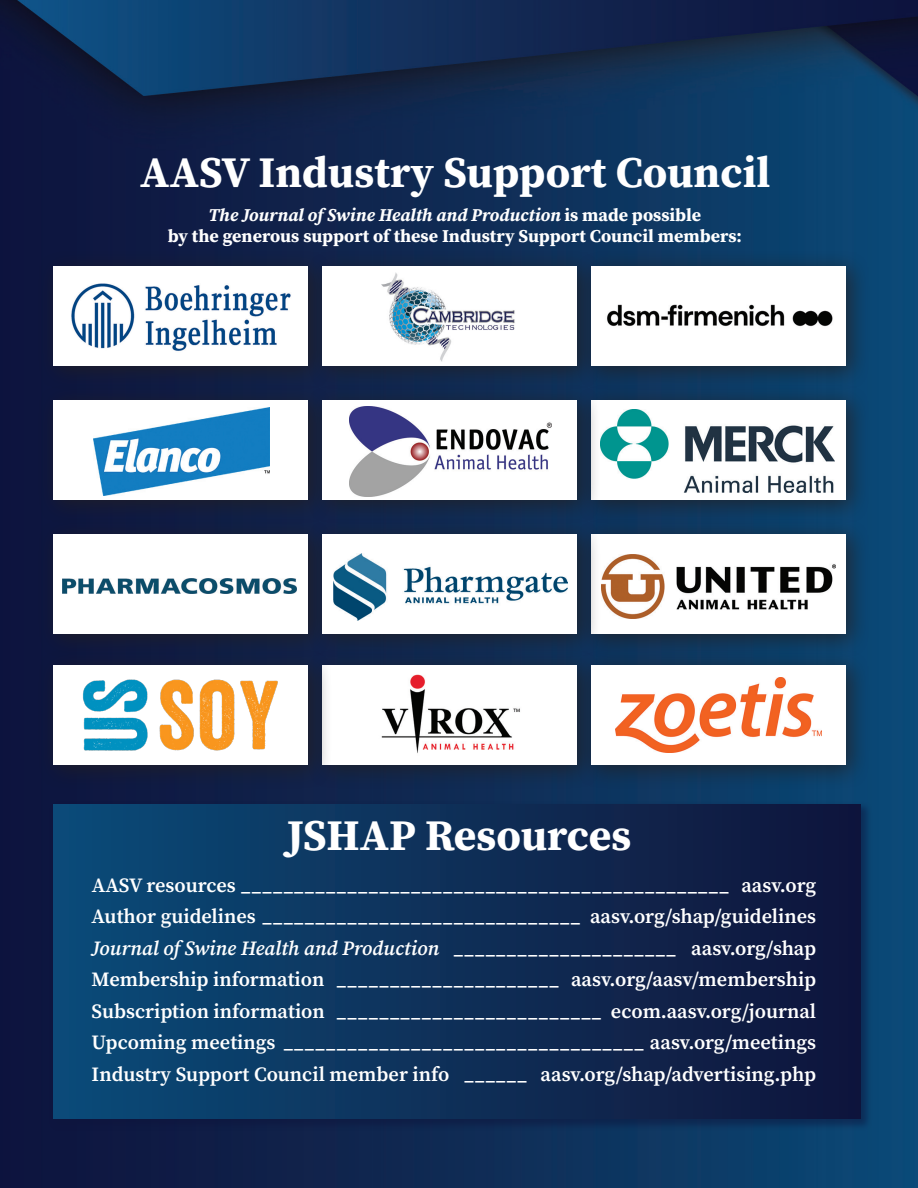
<style>
.page{position:relative;width:918px;height:1188px;background:#fff}
.page>*{position:absolute;margin:0;border:0;box-sizing:border-box;transform-origin:0 0}
.t1{font:700 43.5px "Source Serif Pro";color:#fff}
.t2{font:600 20.25px/31.5px "Source Serif Pro";color:#fff;text-align:justify}
.t3{font:700 18px/21px "Source Serif Pro";color:#fff;text-align:center}
.s1{font-style:italic}
</style>
<div class="page">
<img style="left:0;top:0;width:918px;height:1188px">
<div style="left:575px;top:384px;width:295px;height:140px;background:#231f20;opacity:.75"></div>
<div style="left:591px;top:400px;width:255px;height:100px;background:#fff"></div>
<div style="left:575px;top:518px;width:295px;height:140px;background:#231f20;opacity:.75"></div>
<div style="left:591px;top:534px;width:255px;height:100px;background:#fff"></div>
<div style="left:37px;top:384px;width:295px;height:140px;background:#111a3e"></div>
<div style="left:53px;top:400px;width:255px;height:100px;background:#fff"></div>
<div style="left:37px;top:250px;width:295px;height:140px;background:#101a3e"></div>
<div style="left:53px;top:266px;width:255px;height:100px;background:#fff"></div>
<div style="left:306px;top:649px;width:295px;height:140px;background:#231f20;opacity:.75"></div>
<div style="left:322px;top:665px;width:255px;height:100px;background:#fff"></div>
<div style="left:38px;top:518px;width:294px;height:140px;background:#111b3e"></div>
<div style="left:53px;top:534px;width:255px;height:100px;background:#fff"></div>
<div style="left:306px;top:250px;width:295px;height:140px;background:#231f20;opacity:.75"></div>
<div style="left:322px;top:266px;width:255px;height:100px;background:#fff"></div>
<div style="left:575px;top:649px;width:295px;height:140px;background:#231f20;opacity:.75"></div>
<div style="left:591px;top:665px;width:255px;height:100px;background:#fff"></div>
<div style="left:306px;top:518px;width:295px;height:140px;background:#231f20;opacity:.75"></div>
<div style="left:322px;top:534px;width:255px;height:100px;background:#fff"></div>
<div style="left:49px;top:801px;width:824px;height:330px;background:#0d143c;opacity:.5"></div>
<div style="left:53px;top:805px;width:807px;height:313px;background:linear-gradient(to right,#0b4b78,#10143a)"></div>
<div style="left:575px;top:250px;width:295px;height:140px;background:#231f20;opacity:.75"></div>
<div style="left:591px;top:266px;width:255px;height:100px;background:#fff"></div>
<div style="left:306px;top:384px;width:295px;height:140px;background:#231f20;opacity:.75"></div>
<div style="left:322px;top:400px;width:255px;height:100px;background:#fff"></div>
<div style="left:38px;top:649px;width:294px;height:140px;background:#231f20;opacity:.75"></div>
<div style="left:53px;top:665px;width:255px;height:100px;background:#fff"></div>
<img style="left:71px;top:283px;width:220px;height:68px">
<img style="left:382px;top:273px;width:133px;height:89px">
<img style="left:93px;top:408px;width:176px;height:87px">
<img style="left:349px;top:407px;width:202px;height:89px">
<img style="left:601px;top:410px;width:234px;height:82px">
<img style="left:333px;top:553px;width:234px;height:67px">
<img style="left:602px;top:555px;width:234px;height:63px">
<img style="left:381px;top:674px;width:139px;height:80px">
<img style="left:615px;top:677px;width:207px;height:76px">
<img style="left:63px;top:579px;width:234px;height:15px">
<img style="left:83px;top:679px;width:195px;height:72px">
<img style="left:607px;top:304px;width:226px;height:23px">
<h1 class="t1" style="left:140px;top:142px;width:632px">AASV Industry Support Council</h1>
<p class="t3" style="left:168px;top:204px;width:576px"><span class="s1">The Journal of Swine Health and Production</span> is made possible<br>by the generous support of these Industry Support Council members:</p>
<h1 class="t1" style="left:287px;top:805px;width:346px">JSHAP Resources</h1>
<p class="t2" style="left:92px;top:869px;width:726px">AASV resources ______________________________________________ aasv.org Author guidelines ______________________________ aasv.org/shap/guidelines <span class="s1">Journal of Swine Health and Production</span> _____________________ aasv.org/shap Membership information _____________________ aasv.org/aasv/membership Subscription information _________________________ ecom.aasv.org/journal Upcoming meetings __________________________________ aasv.org/meetings Industry Support Council member info ______ aasv.org/shap/advertising.php</p>
</div>
